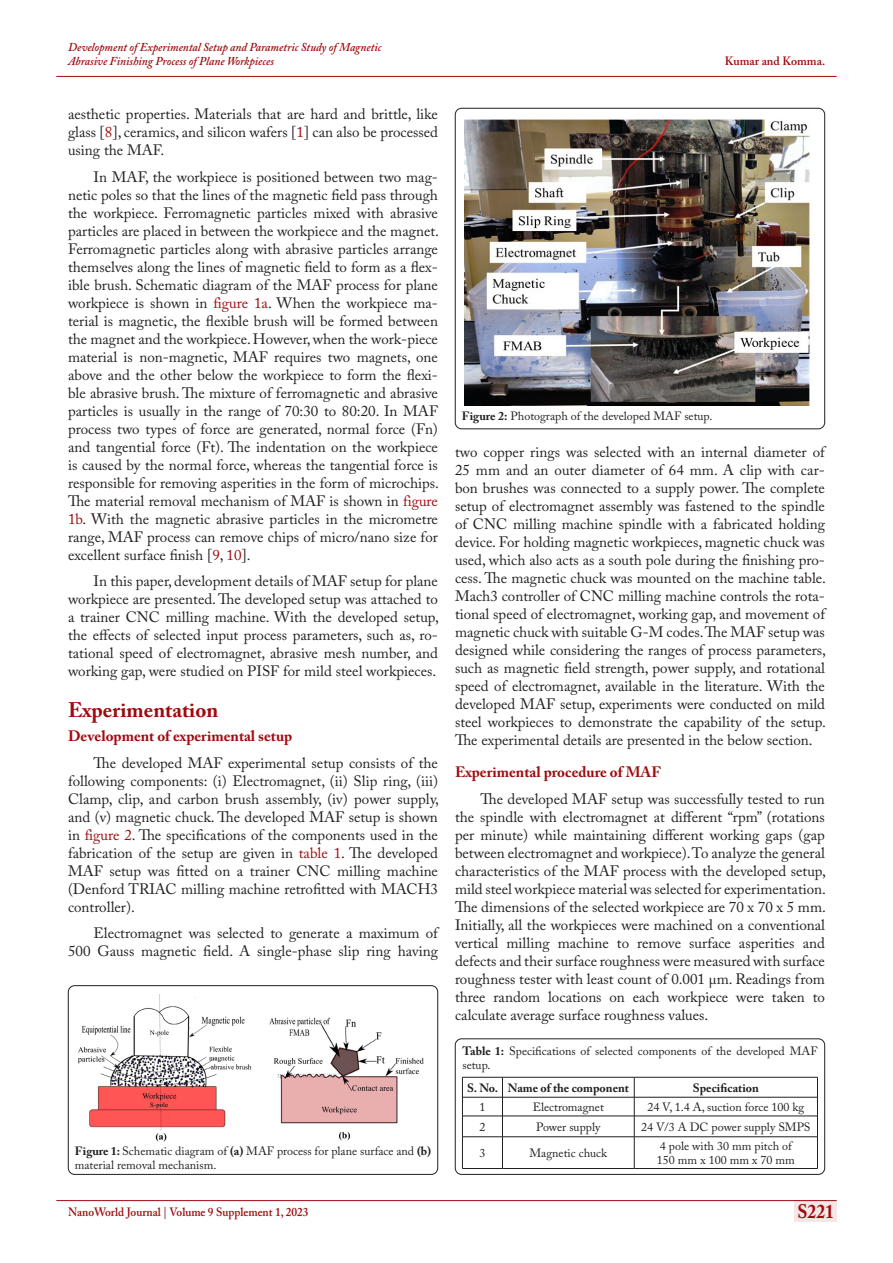
<style>
.page{position:relative;width:893px;height:1263px;background:#fff}
.page>*{position:absolute;margin:0;border:0;box-sizing:border-box;transform-origin:0 0}
.s8{font:700 21px "Adobe Caslon Pro";color:#9e0b0f}
.t1{font:700 19.5px "Adobe Caslon Pro";color:#9e0b0f;scale:.9 1}
.t2{font:15px/18px "Adobe Caslon Pro";color:#231f20;text-align:justify}
.s8-2{font:700 15px "Adobe Caslon Pro";color:#9e0b0f}
.Body_Text_2{font:700 15px "Adobe Caslon Pro";color:#9e0b0f}
.t3{font:12px/14.4px "Adobe Caslon Pro";color:#231f20}
.t4{font:italic 600 12px/14.4px "Adobe Caslon Pro";color:#9e0b0f;scale:.95 1}
.t5{font:600 12px "Adobe Caslon Pro";color:#9e0b0f;scale:.95 1}
.t6{font:700 12px "Adobe Caslon Pro";color:#231f20}
.t7{font:600 12px "Adobe Caslon Pro";color:#9e0b0f}
.s1{color:#9e0b0f}
.s2{font-weight:700}
</style>
<div class="page">
<div style="left:794px;top:1200px;width:43px;height:21px;background:#f5e7e7"></div>
<hr style="left:56px;top:1200px;width:781px;height:1px;background:#9e0b0f">
<hr style="left:56px;top:76px;width:781px;height:1px;background:#9e0b0f">
<div style="left:68px;top:985px;width:370px;height:190px;border:1px solid #231f20;border-radius:6px"></div>
<img style="left:78px;top:995px;width:346px;height:147px">
<div style="left:455px;top:108px;width:370px;height:321px;border:1px solid #231f20;border-radius:6px"></div>
<img style="left:465px;top:119px;width:345px;height:287px">
<div style="left:455px;top:1038px;width:370px;height:137px;border:1px solid #231f20;border-radius:6px"></div>
<hr style="left:462px;top:1077px;width:40px;height:1px;background:#231f20">
<hr style="left:502px;top:1077px;width:132px;height:1px;background:#231f20">
<hr style="left:634px;top:1077px;width:183px;height:1px;background:#231f20">
<hr style="left:462px;top:1097px;width:40px;height:1px;background:#231f20">
<hr style="left:502px;top:1097px;width:132px;height:1px;background:#231f20">
<hr style="left:634px;top:1097px;width:183px;height:1px;background:#231f20">
<hr style="left:462px;top:1116px;width:40px;height:1px;background:#231f20">
<svg style="left:462px;top:1077px;width:1px;height:59px"></svg>
<hr style="left:502px;top:1116px;width:132px;height:1px;background:#231f20">
<svg style="left:502px;top:1077px;width:1px;height:59px"></svg>
<hr style="left:634px;top:1116px;width:183px;height:1px;background:#231f20">
<svg style="left:634px;top:1077px;width:1px;height:59px"></svg>
<svg style="left:817px;top:1077px;width:1px;height:60px"></svg>
<hr style="left:462px;top:1136px;width:40px;height:1px;background:#231f20">
<hr style="left:462px;top:1137px;width:1px;height:31px;background:#231f20">
<hr style="left:502px;top:1136px;width:132px;height:1px;background:#231f20">
<hr style="left:502px;top:1137px;width:1px;height:31px;background:#231f20">
<hr style="left:634px;top:1136px;width:183px;height:1px;background:#231f20">
<hr style="left:634px;top:1137px;width:1px;height:31px;background:#231f20">
<hr style="left:817px;top:1137px;width:1px;height:31px;background:#231f20">
<hr style="left:462px;top:1168px;width:40px;height:1px;background:#231f20">
<hr style="left:502px;top:1168px;width:132px;height:1px;background:#231f20">
<hr style="left:634px;top:1168px;width:183px;height:1px;background:#231f20">
<p class="t4" style="left:68px;top:40px;width:331px">Development of Experimental Setup and Parametric Study of Magnetic<br>Abrasive Finishing Process of Plane Workpieces</p>
<p class="t7" style="left:725px;top:54px;width:102px">Kumar and Komma.</p>
<p class="t2" style="left:68px;top:105px;width:371px">aesthetic properties. Materials that are hard and brittle, like glass [<span class="s1">8</span>], ceramics, and silicon wafers [<span class="s1">1</span>] can also be processed using the MAF.</p>
<p class="t2" style="left:68px;top:167px;width:373px;text-indent:26px">In MAF, the workpiece is positioned between two mag&shy;netic poles so that the lines of the magnetic field pass through the workpiece. Ferromagnetic particles mixed with abrasive particles are placed in between the workpiece and the magnet.<br>Ferromagnetic particles along with abrasive particles arrange themselves along the lines of magnetic field to form as a flex&shy;ible brush. Schematic diagram of the MAF process for plane workpiece is shown in <span class="s1">figure 1a</span>. When the workpiece ma&shy;terial is magnetic, the flexible brush will be formed between the magnet and the workpiece. However, when the work-piece material is non-magnetic, MAF requires two magnets, one above and the other below the workpiece to form the flexi&shy;ble abrasive brush. The mixture of ferromagnetic and abrasive particles is usually in the range of 70:30 to 80:20. In MAF process two types of force are generated, normal force (Fn) and tangential force (Ft). The indentation on the workpiece is caused by the normal force, whereas the tangential force is responsible for removing asperities in the form of microchips.<br>The material removal mechanism of MAF is shown in <span class="s1">figure 1b</span>. With the magnetic abrasive particles in the micrometre range, MAF process can remove chips of micro/nano size for excellent surface finish [<span class="s1">9</span>, <span class="s1">10</span>].</p>
<p class="t2" style="left:68px;top:572px;width:372px;text-indent:26px">In this paper, development details of MAF setup for plane workpiece are presented. The developed setup was attached to a trainer CNC milling machine. With the developed setup, the effects of selected input process parameters, such as, ro&shy;tational speed of electromagnet, abrasive mesh number, and working gap, were studied on PISF for mild steel workpieces.</p>
<p class="s8" style="left:68px;top:698px;width:152px">Experimentation</p>
<p class="s8-2" style="left:68px;top:727px;width:226px">Development of experimental setup</p>
<p class="t2" style="left:68px;top:753px;width:373px;text-indent:26px">The developed MAF experimental setup consists of the following components: (i) Electromagnet, (ii) Slip ring, (iii)<br>Clamp, clip, and carbon brush assembly, (iv) power supply, and (v) magnetic chuck. The developed MAF setup is shown in <span class="s1">figure 2</span>. The specifications of the components used in the fabrication of the setup are given in <span class="s1">table 1</span>. The developed MAF setup was fitted on a trainer CNC milling machine (Denford TRIAC milling machine retrofitted with MACH3 controller).</p>
<p class="t2" style="left:68px;top:924px;width:371px;text-align:right">Electromagnet was selected to generate a maximum of<br>500 Gauss magnetic field. A single-phase slip ring having</p>
<p class="t3" style="left:75px;top:1143px;width:358px"><span class="s2">Figure 1:</span> Schematic diagram of <span class="s2">(a)</span> MAF process for plane surface and <span class="s2">(b) </span>material removal mechanism.</p>
<p class="t3" style="left:462px;top:408px;width:252px"><span class="s2">Figure 2:</span> Photograph of the developed MAF setup.</p>
<p class="t2" style="left:455px;top:443px;width:372px">two copper rings was selected with an internal diameter of 25 mm and an outer diameter of 64 mm. A clip with car&shy;bon brushes was connected to a supply power. The complete setup of electromagnet assembly was fastened to the spindle of CNC milling machine spindle with a fabricated holding device. For holding magnetic workpieces, magnetic chuck was used, which also acts as a south pole during the finishing pro&shy;cess. The magnetic chuck was mounted on the machine table.<br>Mach3 controller of CNC milling machine controls the rota&shy;tional speed of electromagnet, working gap, and movement of magnetic chuck with suitable G-M codes. The MAF setup was designed while considering the ranges of process parameters, such as magnetic field strength, power supply, and rotational speed of electromagnet, available in the literature. With the developed MAF setup, experiments were conducted on mild steel workpieces to demonstrate the capability of the setup.<br>The experimental details are presented in the below section.</p>
<p class="Body_Text_2" style="left:455px;top:763px;width:207px">Experimental procedure of MAF</p>
<p class="t2" style="left:455px;top:790px;width:372px;text-indent:26px">The developed MAF setup was successfully tested to run the spindle with electromagnet at different “rpm” (rotations per minute) while maintaining different working gaps (gap between electromagnet and workpiece). To analyze the general characteristics of the MAF process with the developed setup, mild steel workpiece material was selected for experimentation.<br>The dimensions of the selected workpiece are 70 x 70 x 5 mm.<br>Initially, all the workpieces were machined on a conventional vertical milling machine to remove surface asperities and defects and their surface roughness were measured with surface roughness tester with least count of 0.001 μm. Readings from three random locations on each workpiece were taken to calculate average surface roughness values.</p>
<p class="t3" style="left:462px;top:1044px;width:357px"><span class="s2">Table 1:</span> Specifications of selected components of the developed MAF setup.</p>
<p class="t6" style="left:467px;top:1080px;width:33px">S. No.</p>
<p class="t6" style="left:508px;top:1080px;width:123px">Name of the component</p>
<p class="t6" style="left:693px;top:1080px;width:68px">Specification</p>
<p class="t3" style="left:479px;top:1100px;width:7px">1</p>
<p class="t3" style="left:533px;top:1100px;width:73px">Electromagnet</p>
<p class="t3" style="left:647px;top:1100px;width:159px">24 V, 1.4 A, suction force 100 kg</p>
<p class="t3" style="left:479px;top:1119px;width:7px">2</p>
<p class="t3" style="left:536px;top:1119px;width:66px">Power supply</p>
<p class="t3" style="left:641px;top:1119px;width:171px">24 V/3 A DC power supply SMPS</p>
<p class="t3" style="left:479px;top:1146px;width:7px">3</p>
<p class="t3" style="left:529px;top:1146px;width:79px">Magnetic chuck</p>
<p class="t3" style="left:657px;top:1138px;width:139px">4 pole with 30 mm pitch of<br>150 mm x 100 mm x 70 mm</p>
<p class="t5" style="left:68px;top:1204px;width:255px">NanoWorld Journal | Volume 9 Supplement 1, 2023</p>
<h2 class="t1" style="left:797px;top:1200px;width:42px">S221</h2>
</div>
